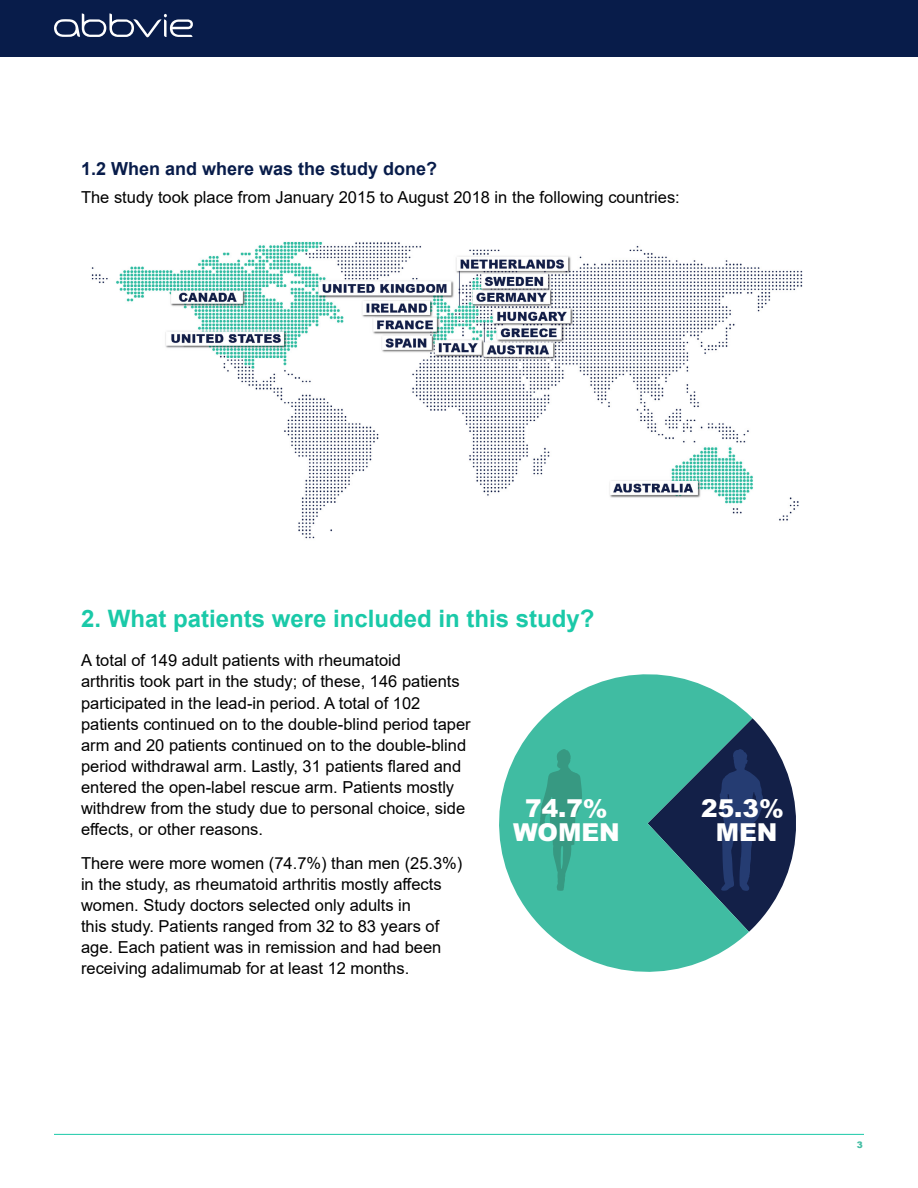
<style>
.page{position:relative;width:918px;height:1188px;background:#fff}
.page>*{position:absolute;margin:0;border:0;box-sizing:border-box;transform-origin:0 0}
.t1{font:900 24.75px/24px "Arial";color:#fff;text-align:center}
.t2{font:700 24px "Arial";color:#1ac9a8}
.t3{font:700 18px "Arial";color:#081c4a}
.t4{font:16.5px/21px "Arial";color:#000}
.t5{font:900 9px "Arial";color:#42bda3}
</style>
<div class="page">
<div style="left:0;top:0;width:918px;height:56px;background:#081c4a"></div>
<svg style="left:54px;top:13px;width:139px;height:24px"></svg>
<img style="left:91px;top:241px;width:712px;height:298px">
<hr style="left:54px;top:1134px;width:810px;height:1px;background:#1ac9a8">
<svg style="left:499px;top:674px;width:253px;height:298px;fill:#40bca2"></svg>
<svg style="left:539px;top:749px;width:44px;height:142px;background:#3bab92"></svg>
<svg style="left:648px;top:718px;width:148px;height:214px;background:#3b6d7c"></svg>
<p class="t3" style="left:81px;top:156px;width:358px">1.2 When and where was the study done?</p>
<p class="t4" style="left:81px;top:186px;width:600px">The study took place from January 2015 to August 2018 in the following countries:</p>
<h2 class="t2" style="left:81px;top:602px;width:515px">2. What patients were included in this study?</h2>
<p class="t4" style="left:81px;top:650px;width:391px">A total of 149 adult patients with rheumatoid<br>arthritis took part in the study; of these, 146 patients participated in the lead-in period. A total of 102 patients continued on to the double-blind period taper arm and 20 patients continued on to the double-blind period withdrawal arm. Lastly, 31 patients flared and entered the open-label rescue arm. Patients mostly withdrew from the study due to personal choice, side effects, or other reasons.</p>
<p class="t4" style="left:81px;top:853px;width:383px">There were more women (74.7%) than men (25.3%) in the study, as rheumatoid arthritis mostly affects women. Study doctors selected only adults in<br>this study. Patients ranged from 32 to 83 years of age. Each patient was in remission and had been receiving adalimumab for at least 12 months.</p>
<h1 class="t1" style="left:513px;top:795px;width:108px">74.7%<br>WOMEN</h1>
<h1 class="t1" style="left:701px;top:795px;width:84px">25.3%<br>MEN</h1>
<p class="t5" style="left:857px;top:1139px;width:8px">3</p>
</div>
